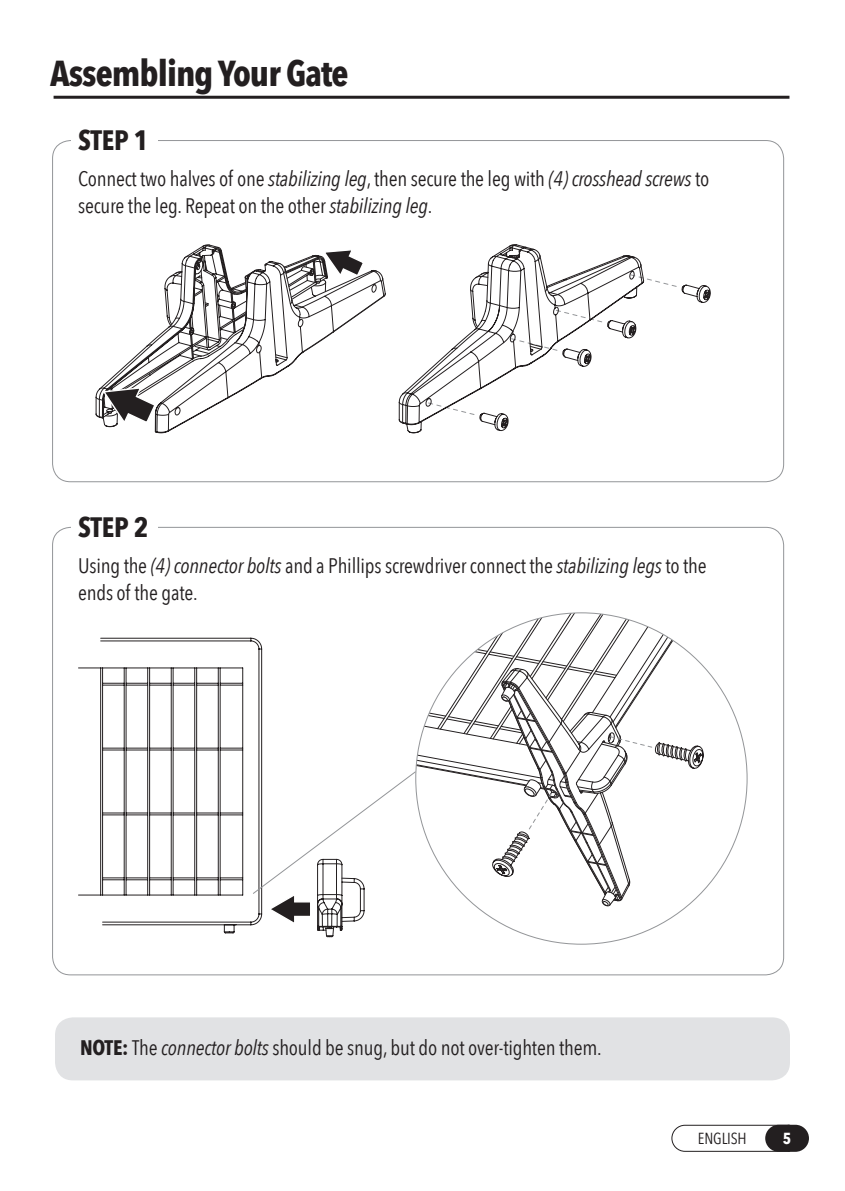
<style>
.page{position:relative;width:845px;height:1191px;background:#fff}
.page>*{position:absolute;margin:0;border:0;box-sizing:border-box;transform-origin:0 0}
.t1{font:700 36px "Avenir Next Condensed";letter-spacing:-.025em;color:#231f20}
.Body__0625_space_aft{font:700 28px "Avenir Next Condensed";letter-spacing:-.01em;color:#231f20}
.Body__0625_space_aft-2{font:21px/27px "Avenir Next Condensed";letter-spacing:-.01em;color:#231f20}
.t2{font:16px "Avenir Next Condensed";letter-spacing:-.01em;color:#231f20}
.t3{font:700 16px "Avenir Next Condensed";color:#fff}
.s1{font-style:italic}
.s2{font-weight:700}
</style>
<div class="page">
<svg style="left:78px;top:637px;width:174px;height:297px"></svg>
<svg style="left:252px;top:613px;width:452px;height:324px"></svg>
<div style="left:660px;top:743px;width:5px;height:13px;border:1px solid #231f20"></div>
<div style="left:656px;top:742px;width:4px;height:13px;border:1px solid #231f20"></div>
<svg style="left:95px;top:244px;width:289px;height:189px"></svg>
<svg style="left:166px;top:248px;width:199px;height:92px"></svg>
<svg style="left:101px;top:386px;width:56px;height:39px"></svg>
<svg style="left:644px;top:278px;width:67px;height:25px"></svg>
<svg style="left:398px;top:244px;width:245px;height:188px"></svg>
<svg style="left:671px;top:1124px;width:138px;height:28px"></svg>
<hr style="left:54px;top:96px;width:735px;height:3px;background:#231f20">
<div style="left:55px;top:1017px;width:735px;height:63px;background:#e1e2e4;border-radius:18px"></div>
<p class="t1" style="left:50px;top:51px;width:300px">Assembling Your Gate</p>
<p class="Body__0625_space_aft" style="left:78px;top:123px;width:72px">STEP 1</p>
<p class="Body__0625_space_aft-2" style="left:78px;top:165px;width:633px">Connect two halves of one <span class="s1">stabilizing leg</span>, then secure the leg with <span class="s1">(4) crosshead screws</span> to secure the leg. Repeat on the other <span class="s1">stabilizing leg</span>.</p>
<p class="Body__0625_space_aft" style="left:78px;top:510px;width:72px">STEP 2</p>
<p class="Body__0625_space_aft-2" style="left:78px;top:551px;width:630px">Using the <span class="s1">(4) connector bolts</span> and a Phillips screwdriver connect the <span class="s1">stabilizing legs</span> to the ends of the gate.</p>
<p class="Body__0625_space_aft-2" style="left:80px;top:1033px;width:523px"><span class="s2">NOTE:</span> The <span class="s1">connector bolts</span> should be snug, but do not over-tighten them.</p>
<p class="t2" style="left:698px;top:1125px;width:50px">ENGLISH</p>
<p class="t3" style="left:783px;top:1128px;width:10px">5</p>
</div>
